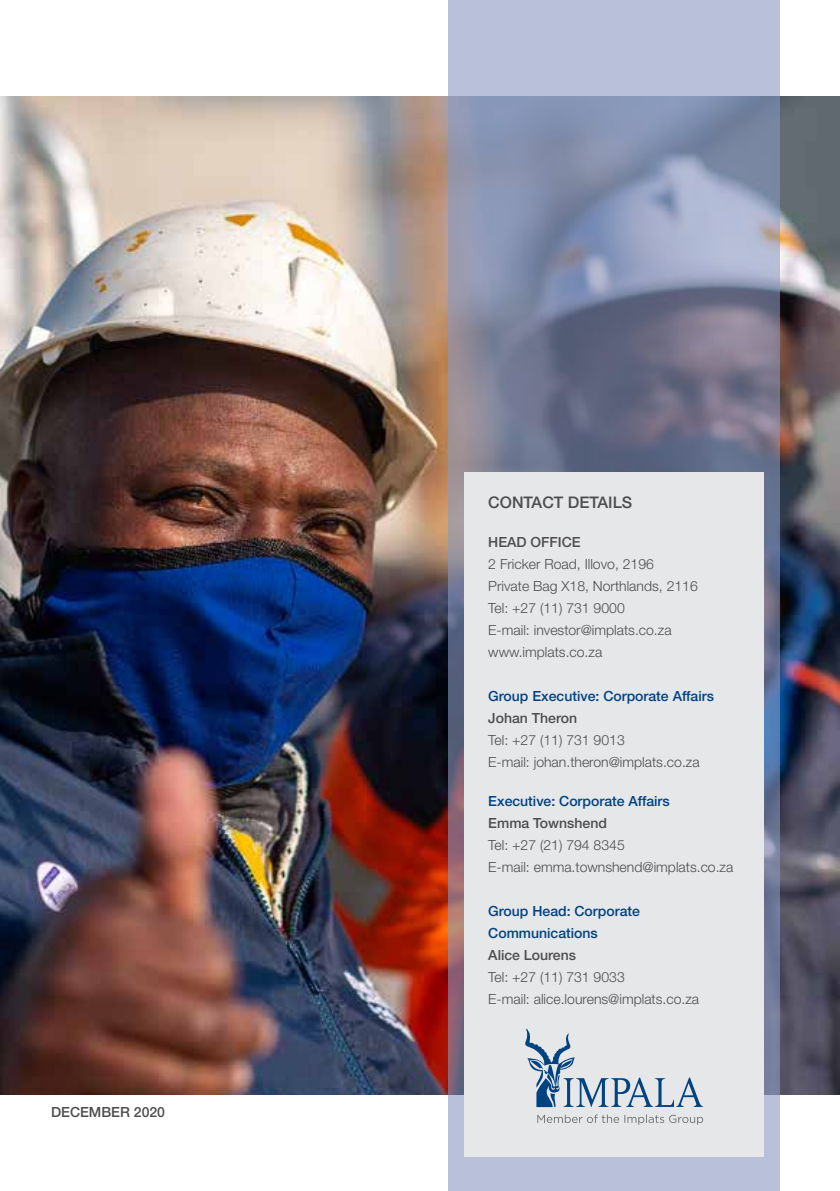
<style>
.page{position:relative;width:840px;height:1191px;background:#fff}
.page>*{position:absolute;margin:0;border:0;box-sizing:border-box;transform-origin:0 0}
.t1{font:500 16px "Helvetica Neue LT Std";color:#4d4d4f}
.t2{font:300 14px/22px "Helvetica Neue LT Std";color:#4d4d4f}
.t3{font:500 14px/22px "Helvetica Neue LT Std";color:#004282}
.t4{font:500 14px "Helvetica Neue LT Std";color:#4d4d4f}
</style>
<div class="page">
<img style="left:0;top:96px;width:839px;height:999px">
<svg style="left:448px;top:0;width:331px;height:1191px;background:#8c92ac"></svg>
<div style="left:464px;top:472px;width:299px;height:684px;background:#e6e7e8"></div>
<svg style="left:537px;top:1114px;width:165px;height:10px"></svg>
<svg style="left:525px;top:1028px;width:177px;height:79px"></svg>
<p class="t4" style="left:51px;top:1104px;width:115px">DECEMBER 2020</p>
<p class="t1" style="left:488px;top:492px;width:145px">CONTACT DETAILS</p>
<p class="t4" style="left:488px;top:533px;width:94px">HEAD OFFICE</p>
<p class="t2" style="left:488px;top:552px;width:211px">2 Fricker Road, Illovo, 2196<br>Private Bag X18, Northlands, 2116<br>Tel: +27 (11) 731 9000<br>E-mail: investor@implats.co.za www.implats.co.za</p>
<p class="t3" style="left:488px;top:684px;width:227px">Group Executive: Corporate Affairs</p>
<p class="t4" style="left:488px;top:709px;width:90px">Johan Theron</p>
<p class="t2" style="left:488px;top:728px;width:213px">Tel: +27 (11) 731 9013<br>E-mail: johan.theron@implats.co.za</p>
<p class="t3" style="left:488px;top:789px;width:183px">Executive: Corporate Affairs</p>
<p class="t4" style="left:488px;top:814px;width:120px">Emma Townshend</p>
<p class="t2" style="left:488px;top:833px;width:246px">Tel: +27 (21) 794 8345<br>E-mail: emma.townshend@implats.co.za</p>
<p class="t3" style="left:488px;top:899px;width:153px">Group Head: Corporate<br>Communications</p>
<p class="t4" style="left:488px;top:946px;width:89px">Alice Lourens</p>
<p class="t2" style="left:488px;top:965px;width:212px">Tel: +27 (11) 731 9033<br>E-mail: alice.lourens@implats.co.za</p>
</div>
